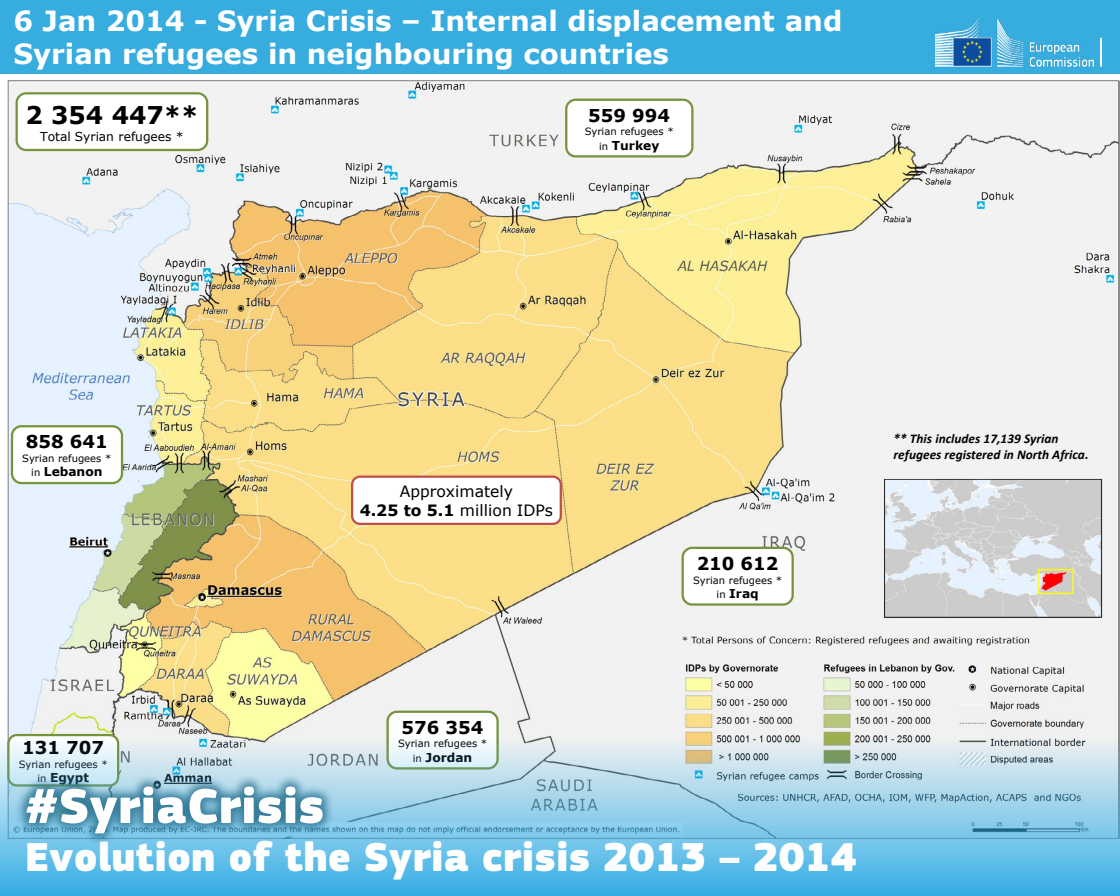
<style>
.page{position:relative;width:1120px;height:896px;background:#fff}
.page>*{position:absolute;margin:0;border:0;box-sizing:border-box;transform-origin:0 0}
.t1{font:900 51.1px "EC Square Sans Pro";color:#fff}
.t2{font:900 42px "EC Square Sans Pro";color:#fff}
.t3{font:700 27.74px/33.3px "Verdana";color:#fff}
.t4{font:700 24.41px "Verdana";color:#000}
.t5{font:700 17.76px "Verdana";color:#000}
.t6{font:15.58px/18.7px "Verdana";color:#000;text-align:center}
.t7{font:italic 700 13.3px/16px "Calibri";color:#000}
.t8{font:700 12.25px "Verdana";color:#000}
.t9{font:12.25px "Verdana";color:#000}
.t10{font:9.97px "Verdana";color:#000}
.s1{font-weight:400;font-size:9.97px}
.s2{font-weight:700}
</style>
<div class="page">
<img style="left:7px;top:80px;width:1113px;height:616px">
<div style="left:0;top:0;width:1120px;height:74px;background:#37acde"></div>
<img style="left:935px;top:18px;width:167px;height:49px">
<div style="left:565px;top:99px;width:129px;height:59px;background:#fff;border:2px solid #77933c;border-radius:9px"></div>
<div style="left:682px;top:547px;width:112px;height:59px;background:#fff;border:2px solid #77933c;border-radius:9px"></div>
<div style="left:11px;top:425px;width:112px;height:59px;background:#fff;border:2px solid #77933c;border-radius:9px"></div>
<div style="left:351px;top:476px;width:211px;height:49px;background:#fff;border:2px solid #c0504d;border-radius:8px"></div>
<div style="left:16px;top:92px;width:192px;height:59px;background:#fff;border:2px solid #77933c;border-radius:9px"></div>
<svg style="left:0;top:696px;width:1120px;height:200px"></svg>
<div style="left:14px;top:774px;width:321px;height:72px;background:#1f6a89;opacity:.8"></div>
<p class="t3" style="left:13px;top:4px;width:831px">6 Jan 2014 - Syria Crisis – Internal displacement and<br>Syrian refugees in neighbouring countries</p>
<p class="t5" style="left:588px;top:103px;width:83px">559 994</p>
<p class="t10" style="left:585px;top:125px;width:91px">Syrian refugees *</p>
<p class="t8" style="left:599px;top:136px;width:62px"><span class="s1">in</span> Turkey</p>
<p class="t4" style="left:26px;top:98px;width:174px">2 354 447**</p>
<p class="t9" style="left:40px;top:128px;width:145px">Total Syrian refugees *</p>
<p class="t5" style="left:26px;top:429px;width:83px">858 641</p>
<p class="t10" style="left:22px;top:451px;width:91px">Syrian refugees *</p>
<p class="t8" style="left:31px;top:463px;width:73px"><span class="s1">in</span> Lebanon</p>
<p class="t6" style="left:360px;top:482px;width:195px">Approximately<br><span class="s2">4.25 to 5.1</span> million IDPs</p>
<p class="t5" style="left:697px;top:551px;width:83px">210 612</p>
<p class="t10" style="left:693px;top:573px;width:91px">Syrian refugees *</p>
<p class="t8" style="left:717px;top:585px;width:44px"><span class="s1">in</span> Iraq</p>
<p class="t7" style="left:894px;top:431px;width:196px">** This includes 17,139 Syrian refugees registered in North Africa.</p>
<p class="t5" style="left:22px;top:735px;width:83px">131 707</p>
<p class="t10" style="left:19px;top:757px;width:91px">Syrian refugees *</p>
<p class="t8" style="left:37px;top:769px;width:53px"><span class="s1">in</span> Egypt</p>
<h1 class="t1" style="left:25px;top:774px;width:301px">#SyriaCrisis</h1>
<p class="t5" style="left:402px;top:715px;width:83px">576 354</p>
<p class="t10" style="left:398px;top:737px;width:91px">Syrian refugees *</p>
<p class="t8" style="left:413px;top:748px;width:61px"><span class="s1">in</span> Jordan</p>
<h2 class="t2" style="left:25px;top:831px;width:833px">Evolution of the Syria crisis 2013 – 2014</h2>
</div>
